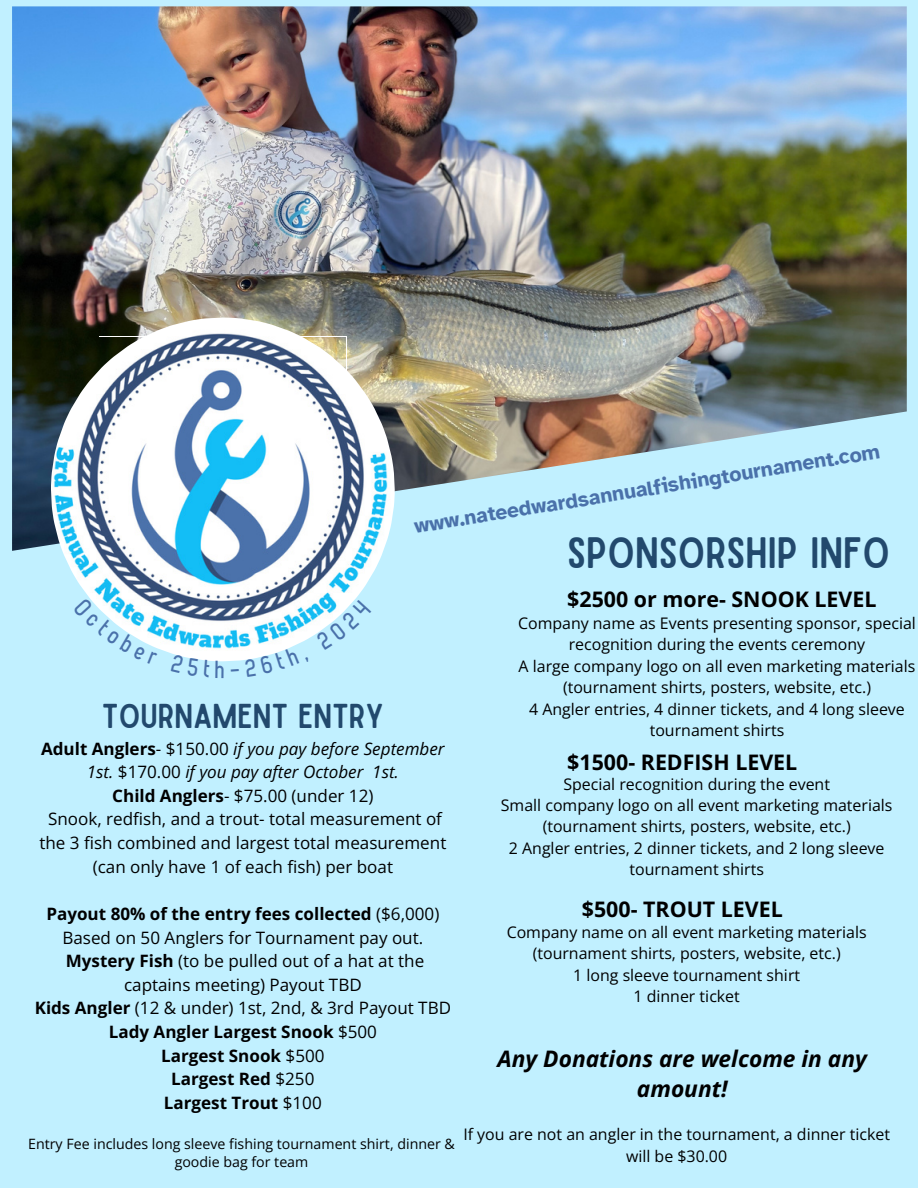
<style>
.page{position:relative;width:918px;height:1188px;background:#c1f0ff}
.page>*{position:absolute;margin:0;border:0;box-sizing:border-box;transform-origin:0 0}
.t1{font:42px "Sailors";color:#22496d}
.t2{font:33px "Sailors";color:#22496d}
.t3{font:italic 700 22.8px/30.3px "Open Sans";color:#000;text-align:center}
.t4{font:700 21.45px "Open Sans";color:#000}
.t5{font:700 21px "Atkinson Hyperlegible";color:#4a71aa}
.t6{font:17.1px/23.7px "Open Sans";color:#000;text-align:center}
.t7{font:italic 17.1px/23.7px "Open Sans";color:#000;text-align:center}
.t8{font:700 17.1px "Open Sans";color:#000}
.t9{font:15.9px/21.3px "Open Sans";color:#000;text-align:center}
.t10{font:14.25px/18px "Open Sans";color:#000;text-align:center}
.s1{font-weight:700;font-style:normal}
.s2{font-style:normal}
.s3{font-weight:700}
.s4{font-weight:400}
</style>
<div class="page">
<img style="left:12px;top:6px;width:895px;height:545px">
<img style="left:51px;top:318px;width:344px;height:343px">
<svg style="left:73px;top:597px;width:85px;height:64px"></svg>
<svg style="left:171px;top:654px;width:39px;height:7px"></svg>
<svg style="left:245px;top:647px;width:54px;height:14px"></svg>
<svg style="left:305px;top:657px;width:5px;height:4px"></svg>
<svg style="left:316px;top:600px;width:55px;height:50px"></svg>
<p class="t5" style="left:412px;top:513px;width:473px;rotate:-9deg">www.nateedwardsannualfishingtournament.com</p>
<p class="t2" style="left:102px;top:704px;width:284px">TOURNAMENT ENTRY</p>
<p class="t7" style="left:41px;top:736px;width:405px"><span class="s1">Adult Anglers</span><span class="s2">- $150.00</span> if you pay before September<br>1st. <span class="s2">$170.00</span> if you pay after October 1st.</p>
<p class="t6" style="left:112px;top:783px;width:263px"><span class="s3">Child Anglers</span>- $75.00 (under 12)</p>
<p class="t6" style="left:39px;top:807px;width:409px">Snook, redfish, and a trout- total measurement of the 3 fish combined and largest total measurement (can only have 1 of each fish) per boat</p>
<p class="t6" style="left:46px;top:901px;width:394px"><span class="s3">Payout 80% of the entry fees collected</span> ($6,000)<br>Based on 50 Anglers for Tournament pay out.</p>
<p class="t6" style="left:66px;top:949px;width:360px"><span class="s3">Mystery Fish</span> (to be pulled out of a hat at the captains meeting) Payout TBD</p>
<p class="t6" style="left:35px;top:996px;width:418px"><span class="s3">Kids Angler</span> (12 &amp; under) 1st, 2nd, &amp; 3rd Payout TBD</p>
<p class="t8" style="left:109px;top:1020px;width:270px">Lady Angler Largest Snook <span class="s4">$500</span></p>
<p class="t8" style="left:161px;top:1043px;width:165px">Largest Snook <span class="s4">$500</span></p>
<p class="t8" style="left:171px;top:1067px;width:145px">Largest Red <span class="s4">$250</span></p>
<p class="t8" style="left:164px;top:1091px;width:159px">Largest Trout <span class="s4">$100</span></p>
<p class="t10" style="left:28px;top:1134px;width:428px">Entry Fee includes long sleeve fishing tournament shirt, dinner &amp; goodie bag for team</p>
<p class="t1" style="left:567px;top:537px;width:324px">SPONSORSHIP INFO</p>
<p class="t4" style="left:567px;top:584px;width:311px">$2500 or more- SNOOK LEVEL</p>
<p class="t9" style="left:518px;top:612px;width:399px">Company name as Events presenting sponsor, special recognition during the events ceremony</p>
<p class="t9" style="left:519px;top:655px;width:398px">A large company logo on all even marketing materials (tournament shirts, posters, website, etc.)</p>
<p class="t9" style="left:529px;top:698px;width:377px">4 Angler entries, 4 dinner tickets, and 4 long sleeve tournament shirts</p>
<p class="t4" style="left:567px;top:747px;width:232px">$1500- REDFISH LEVEL</p>
<p class="t9" style="left:563px;top:773px;width:268px">Special recognition during the event</p>
<p class="t9" style="left:501px;top:794px;width:393px">Small company logo on all event marketing materials (tournament shirts, posters, website, etc.)</p>
<p class="t9" style="left:509px;top:837px;width:377px">2 Angler entries, 2 dinner tickets, and 2 long sleeve tournament shirts</p>
<p class="t4" style="left:582px;top:894px;width:203px">$500- TROUT LEVEL</p>
<p class="t9" style="left:507px;top:921px;width:362px">Company name on all event marketing materials (tournament shirts, posters, website, etc.)</p>
<p class="t9" style="left:573px;top:964px;width:228px">1 long sleeve tournament shirt</p>
<p class="t9" style="left:634px;top:985px;width:108px">1 dinner ticket</p>
<p class="t3" style="left:498px;top:1043px;width:371px">Any Donations are welcome in any amount!</p>
<p class="t9" style="left:463px;top:1123px;width:428px">If you are not an angler in the tournament, a dinner ticket will be $30.00</p>
</div>
